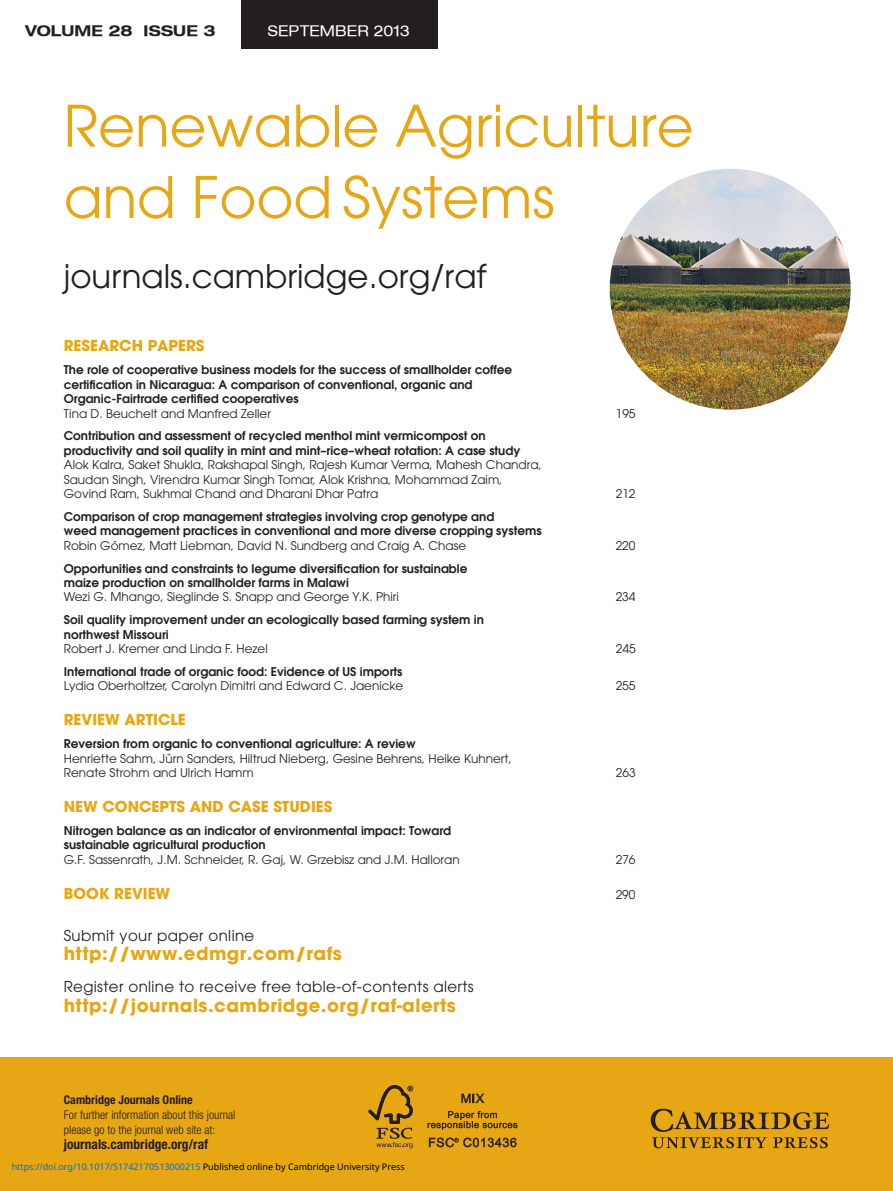
<style>
.page{position:relative;width:893px;height:1191px;background:#fff}
.page>*{position:absolute;margin:0;border:0;box-sizing:border-box;transform-origin:0 0}
.t1{font:56.7px/71.2px "Avant Garde";color:#e7a614}
.t2{font:32.4px "Avant Garde";color:#231f20}
.t3{font:700 18px "Avant Garde";letter-spacing:.025em;color:#e7a614}
.t4{font:15px "Avant Garde";letter-spacing:.025em;color:#231f20}
.t5{font:700 15px "Avant Garde";color:#e7a614}
.t6{font:14.85px "Helvetica Neue Bold Ext";letter-spacing:.005em;color:#231f20}
.t7{font:14.85px "Helvetica Neue Extended";letter-spacing:.005em;color:#fff}
.t8{font:700 condensed 13.5px "Helvetica Neue";color:#231f20}
.t9{font:600 12px/14.4px "Avant Garde";color:#231f20}
.t10{font:12px/14.4px "Avant Garde";color:#231f20}
.t11{font:300 condensed 12px/15px "Helvetica Neue";color:#231f20}
.t12{font:700 condensed 12px "Helvetica Neue";color:#231f20}
.t13{font:9px "Noto Sans";color:#0172cf}
.s1{color:#000}
</style>
<div class="page">
<div style="left:0;top:1057px;width:892px;height:134px;background:#e7a614"></div>
<div style="left:241px;top:0;width:196px;height:49px;background:#231f20"></div>
<svg style="left:650px;top:1109px;width:179px;height:39px"></svg>
<img style="left:609px;top:169px;width:241px;height:241px;border-radius:50%">
<svg style="left:368px;top:1085px;width:45px;height:63px"></svg>
<svg style="left:461px;top:1094px;width:23px;height:9px"></svg>
<svg style="left:427px;top:1111px;width:90px;height:19px"></svg>
<svg style="left:429px;top:1138px;width:87px;height:9px"></svg>
<p class="t6" style="left:25px;top:22px;width:192px">VOLUME 28 ISSUE 3</p>
<p class="t7" style="left:268px;top:22px;width:144px">SEPTEMBER 2013</p>
<h1 class="t1" style="left:64px;top:95px;width:631px">Renewable Agriculture and Food Systems</h1>
<h2 class="t2" style="left:64px;top:264px;width:424px">journals.cambridge.org/raf</h2>
<p class="t5" style="left:64px;top:340px;width:142px">RESEARCH PAPERS</p>
<p class="t9" style="left:64px;top:364px;width:450px">The role of cooperative business models for the success of smallholder coffee certification in Nicaragua: A comparison of conventional, organic and<br>Organic-Fairtrade certified cooperatives</p>
<p class="t10" style="left:64px;top:407px;width:209px">Tina D. Beuchelt and Manfred Zeller</p>
<p class="t10" style="left:615px;top:407px;width:21px">195</p>
<p class="t9" style="left:64px;top:430px;width:458px">Contribution and assessment of recycled menthol mint vermicompost on productivity and soil quality in mint and mint–rice–wheat rotation: A case study</p>
<p class="t10" style="left:64px;top:459px;width:479px">Alok Kalra, Saket Shukla, Rakshapal Singh, Rajesh Kumar Verma, Mahesh Chandra,<br>Saudan Singh, Virendra Kumar Singh Tomar, Alok Krishna, Mohammad Zaim,<br>Govind Ram, Sukhmal Chand and Dharani Dhar Patra</p>
<p class="t10" style="left:615px;top:488px;width:21px">212</p>
<p class="t9" style="left:64px;top:510px;width:479px">Comparison of crop management strategies involving crop genotype and<br>weed management practices in conventional and more diverse cropping systems</p>
<p class="t10" style="left:64px;top:539px;width:404px">Robin Gómez, Matt Liebman, David N. Sundberg and Craig A. Chase</p>
<p class="t10" style="left:615px;top:539px;width:21px">220</p>
<p class="t9" style="left:64px;top:562px;width:405px">Opportunities and constraints to legume diversification for sustainable maize production on smallholder farms in Malawi</p>
<p class="t10" style="left:64px;top:591px;width:336px">Wezi G. Mhango, Sieglinde S. Snapp and George Y.K. Phiri</p>
<p class="t10" style="left:615px;top:591px;width:21px">234</p>
<p class="t9" style="left:64px;top:614px;width:421px">Soil quality improvement under an ecologically based farming system in northwest Missouri</p>
<p class="t10" style="left:64px;top:643px;width:205px">Robert J. Kremer and Linda F. Hezel</p>
<p class="t10" style="left:615px;top:643px;width:21px">245</p>
<p class="t9" style="left:64px;top:666px;width:340px">International trade of organic food: Evidence of US imports</p>
<p class="t10" style="left:64px;top:680px;width:341px">Lydia Oberholtzer, Carolyn Dimitri and Edward C. Jaenicke</p>
<p class="t10" style="left:615px;top:680px;width:21px">255</p>
<p class="t5" style="left:64px;top:714px;width:123px">REVIEW ARTICLE</p>
<p class="t9" style="left:64px;top:738px;width:353px">Reversion from organic to conventional agriculture: A review</p>
<p class="t10" style="left:64px;top:752px;width:449px">Henriette Sahm, Jürn Sanders, Hiltrud Nieberg, Gesine Behrens, Heike Kuhnert,<br>Renate Strohm and Ulrich Hamm</p>
<p class="t10" style="left:615px;top:767px;width:21px">263</p>
<p class="t5" style="left:64px;top:801px;width:270px">NEW CONCEPTS AND CASE STUDIES</p>
<p class="t9" style="left:64px;top:825px;width:389px">Nitrogen balance as an indicator of environmental impact: Toward sustainable agricultural production</p>
<p class="t10" style="left:64px;top:853px;width:397px">G.F. Sassenrath, J.M. Schneider, R. Gaj, W. Grzebisz and J.M. Halloran</p>
<p class="t10" style="left:615px;top:853px;width:21px">276</p>
<p class="t5" style="left:64px;top:888px;width:108px">BOOK REVIEW</p>
<p class="t10" style="left:615px;top:888px;width:21px">290</p>
<p class="t4" style="left:64px;top:930px;width:192px">Submit your paper online</p>
<h3 class="t3" style="left:64px;top:947px;width:279px">http://www.edmgr.com/rafs</h3>
<p class="t4" style="left:64px;top:981px;width:411px">Register online to receive free table-of-contents alerts</p>
<h3 class="t3" style="left:64px;top:998px;width:393px">http://journals.cambridge.org/raf-alerts</h3>
<p class="t12" style="left:64px;top:1095px;width:130px">Cambridge Journals Online</p>
<p class="t11" style="left:64px;top:1108px;width:173px">For further information about this journal please go to the journal web site at:</p>
<p class="t8" style="left:64px;top:1139px;width:146px">journals.cambridge.org/raf</p>
<p class="t13" style="left:12px;top:1160px;width:394px">https://doi.org/10.1017/S1742170513000215 <span class="s1">Published online by Cambridge University Press</span></p>
</div>
